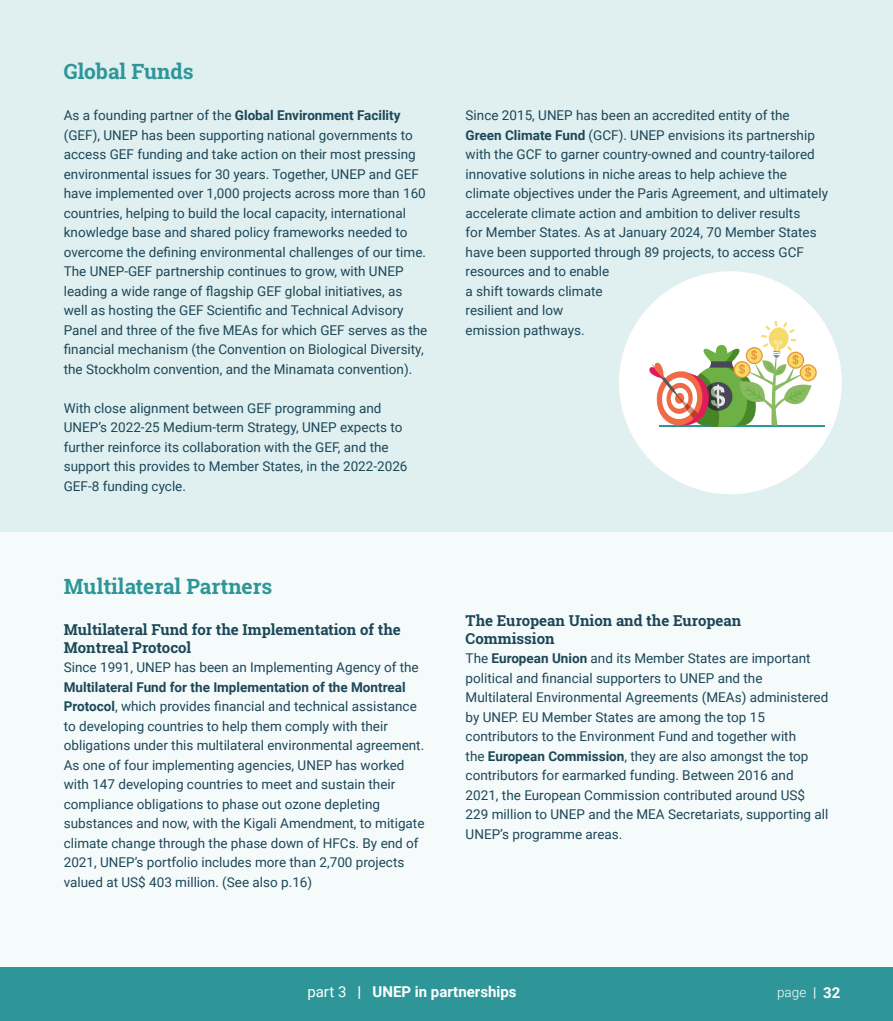
<style>
.page{position:relative;width:893px;height:1021px;background:#fff}
.page>*{position:absolute;margin:0;border:0;box-sizing:border-box;transform-origin:0 0}
.t1{font:700 21px "Roboto Slab";color:#2e9699}
.t2{font:700 15px/18px "Roboto Slab";color:#1c4759}
.t3{font:700 15px "Roboto";color:#fff}
.t4{font:13.5px/19.5px "Roboto";color:#1c4759}
.t5{font:300 13.5px "Roboto";color:#fff}
.s1{font-weight:700}
.s2{font-weight:400}
.s3{font-weight:700;font-size:15px}
</style>
<div class="page">
<div style="left:0;top:966px;width:893px;height:54px;background:#2e9699"></div>
<div style="left:0;top:510px;width:893px;height:456px;background:#f5fafa"></div>
<div style="left:0;top:0;width:893px;height:531px;background:#e0eff0"></div>
<div style="left:619px;top:271px;width:223px;height:223px;background:#fff;border-radius:50%"></div>
<hr style="left:659px;top:425px;width:166px;height:1px;background:#2e9596">
<svg style="left:799px;top:364px;width:18px;height:17px"></svg>
<svg style="left:801px;top:365px;width:15px;height:15px"></svg>
<svg style="left:649px;top:321px;width:163px;height:106px"></svg>
<h1 class="t1" style="left:64px;top:57px;width:131px">Global Funds</h1>
<p class="t4" style="left:64px;top:105px;width:365px">As a founding partner of the <span class="s1">Global Environment Facility </span>(GEF), UNEP has been supporting national governments to access GEF funding and take action on their most pressing environmental issues for 30 years. Together, UNEP and GEF have implemented over 1,000 projects across more than 160 countries, helping to build the local capacity, international knowledge base and shared policy frameworks needed to overcome the defining environmental challenges of our time.<br>The UNEP-GEF partnership continues to grow, with UNEP leading a wide range of flagship GEF global initiatives, as well as hosting the GEF Scientific and Technical Advisory Panel and three of the five MEAs for which GEF serves as the financial mechanism (the Convention on Biological Diversity, the Stockholm convention, and the Minamata convention).</p>
<p class="t4" style="left:64px;top:398px;width:345px">With close alignment between GEF programming and UNEP’s 2022-25 Medium-term Strategy, UNEP expects to further reinforce its collaboration with the GEF, and the support this provides to Member States, in the 2022-2026<br>GEF-8 funding cycle.</p>
<h1 class="t1" style="left:64px;top:572px;width:210px">Multilateral Partners</h1>
<p class="t2" style="left:64px;top:620px;width:339px">Multilateral Fund for the Implementation of the<br>Montreal Protocol</p>
<p class="t4" style="left:64px;top:657px;width:356px">Since 1991, UNEP has been an Implementing Agency of the</p>
<p class="t4" style="left:64px;top:676px;width:362px"><span class="s1">Multilateral Fund for the Implementation of the Montreal Protocol</span>, which provides financial and technical assistance to developing countries to help them comply with their obligations under this multilateral environmental agreement.<br>As one of four implementing agencies, UNEP has worked with 147 developing countries to meet and sustain their compliance obligations to phase out ozone depleting substances and now, with the Kigali Amendment, to mitigate climate change through the phase down of HFCs. By end of 2021, UNEP’s portfolio includes more than 2,700 projects valued at US$ 403 million. (See also p.16)</p>
<p class="t4" style="left:466px;top:105px;width:364px">Since 2015, UNEP has been an accredited entity of the <span class="s1">Green Climate Fund</span> (GCF). UNEP envisions its partnership with the GCF to garner country-owned and country-tailored innovative solutions in niche areas to help achieve the climate objectives under the Paris Agreement, and ultimately accelerate climate action and ambition to deliver results<br>for Member States. As at January 2024, 70 Member States have been supported through 89 projects, to access GCF resources and to enable<br>a shift towards climate<br>resilient and low<br>emission pathways.</p>
<p class="t2" style="left:466px;top:611px;width:277px">The European Union and the European<br>Commission</p>
<p class="t4" style="left:466px;top:648px;width:364px">The <span class="s1">European Union</span> and its Member States are important political and financial supporters to UNEP and the Multilateral Environmental Agreements (MEAs) administered by UNEP. EU Member States are among the top 15 contributors to the Environment Fund and together with<br>the <span class="s1">European Commission</span>, they are also amongst the top contributors for earmarked funding. Between 2016 and 2021, the European Commission contributed around US$ 229 million to UNEP and the MEA Secretariats, supporting all UNEP’s programme areas.</p>
<p class="t3" style="left:307px;top:981px;width:211px"><span class="s2">part 3</span> | UNEP in partnerships</p>
<p class="t5" style="left:777px;top:982px;width:65px">page <span class="s2">|</span> <span class="s3">32</span></p>
</div>
